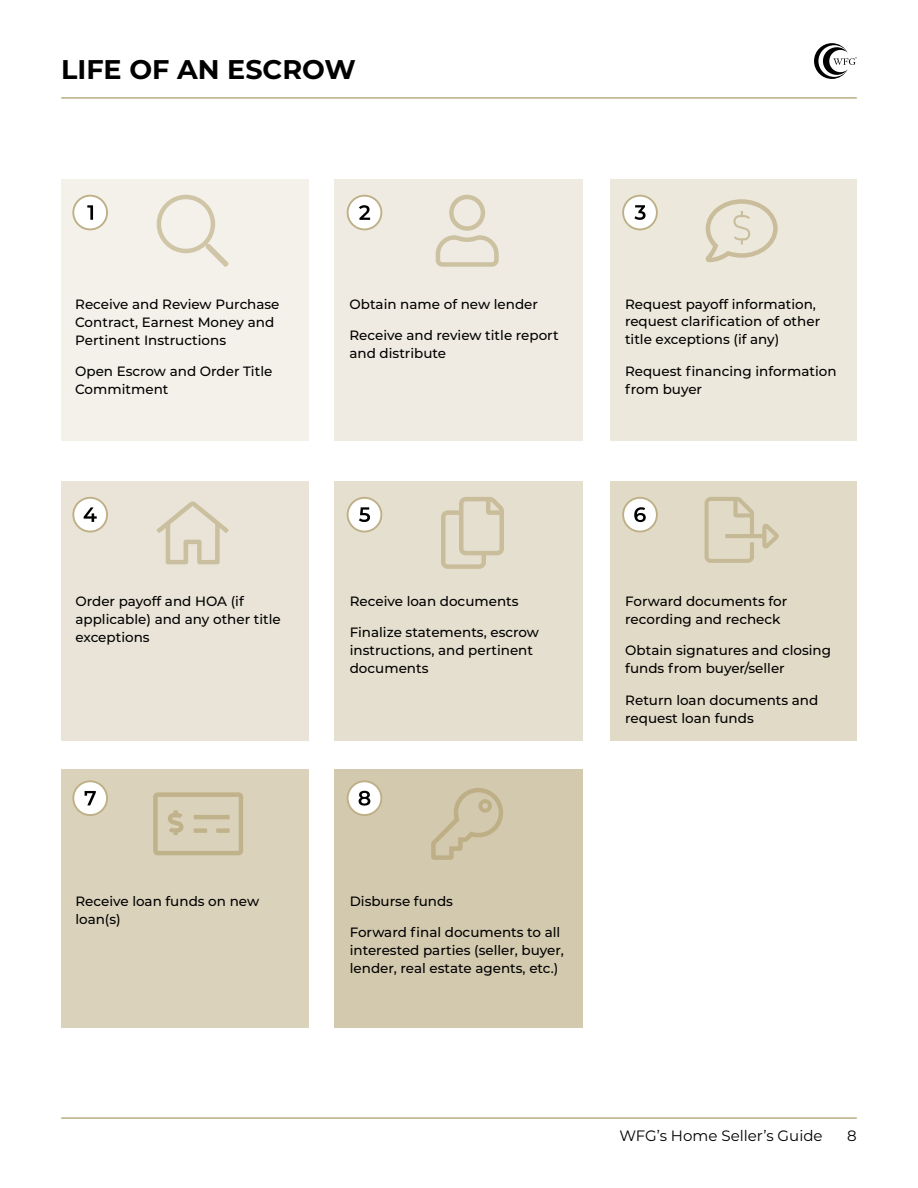
<style>
.page{position:relative;width:918px;height:1188px;background:#fff}
.page>*{position:absolute;margin:0;border:0;box-sizing:border-box;transform-origin:0 0}
.t1{font:300 66px "Font Awesome 5 Pro";color:#beaf86}
.t2{font:700 27px "Montserrat";color:#000}
.t3{font:15px "Montserrat";color:#000}
.t4{font:500 13.5px/18px "Montserrat";color:#000}
</style>
<div class="page">
<hr style="left:61px;top:97px;width:796px;height:2px;background:#beaf86">
<svg style="left:814px;top:43px;width:43px;height:36px"></svg>
<hr style="left:61px;top:1117px;width:796px;height:2px;background:#beaf86">
<div style="left:61px;top:180px;width:248px;height:261px;background:#f4f1ea"></div>
<div style="left:61px;top:481px;width:248px;height:260px;background:#e9e4d7"></div>
<div style="left:61px;top:769px;width:248px;height:259px;background:#dad2bb"></div>
<div style="left:335px;top:180px;width:248px;height:261px;background:#efebe2"></div>
<div style="left:335px;top:481px;width:248px;height:260px;background:#e5dfcf"></div>
<div style="left:335px;top:769px;width:248px;height:259px;background:#d3c9ae"></div>
<div style="left:610px;top:180px;width:247px;height:261px;background:#ece8dc"></div>
<div style="left:610px;top:481px;width:247px;height:260px;background:#e1dac7"></div>
<div style="left:348px;top:498px;width:33px;height:34px;background:#fff;border-radius:50%"></div>
<div style="left:347px;top:497px;width:35px;height:35px;border:2px solid #beaf86;border-radius:50%"></div>
<svg style="left:359px;top:507px;width:11px;height:15px"></svg>
<div style="left:348px;top:781px;width:33px;height:34px;background:#fff;border-radius:50%"></div>
<div style="left:347px;top:780px;width:35px;height:36px;border:2px solid #beaf86;border-radius:50%"></div>
<svg style="left:359px;top:791px;width:11px;height:15px"></svg>
<div style="left:73px;top:498px;width:34px;height:34px;background:#fff;border-radius:50%"></div>
<div style="left:72px;top:497px;width:36px;height:35px;border:2px solid #beaf86;border-radius:50%"></div>
<svg style="left:84px;top:507px;width:13px;height:15px"></svg>
<div style="left:73px;top:781px;width:34px;height:34px;background:#fff;border-radius:50%"></div>
<div style="left:72px;top:780px;width:36px;height:36px;border:2px solid #beaf86;border-radius:50%"></div>
<svg style="left:85px;top:791px;width:11px;height:14px"></svg>
<div style="left:623px;top:196px;width:34px;height:33px;background:#fff;border-radius:50%"></div>
<div style="left:622px;top:195px;width:36px;height:35px;border:2px solid #beaf86;border-radius:50%"></div>
<svg style="left:634px;top:205px;width:12px;height:15px"></svg>
<div style="left:623px;top:498px;width:34px;height:34px;background:#fff;border-radius:50%"></div>
<div style="left:622px;top:497px;width:36px;height:36px;border:2px solid #beaf86;border-radius:50%"></div>
<svg style="left:634px;top:507px;width:12px;height:15px"></svg>
<div style="left:348px;top:196px;width:33px;height:33px;background:#fff;border-radius:50%"></div>
<div style="left:347px;top:195px;width:35px;height:35px;border:2px solid #beaf86;border-radius:50%"></div>
<svg style="left:359px;top:205px;width:11px;height:15px"></svg>
<div style="left:73px;top:196px;width:34px;height:33px;background:#fff;border-radius:50%"></div>
<div style="left:72px;top:195px;width:36px;height:35px;border:2px solid #beaf86;border-radius:50%"></div>
<svg style="left:87px;top:205px;width:6px;height:15px"></svg>
<svg style="left:441px;top:497px;width:63px;height:72px"></svg>
<svg style="left:733px;top:211px;width:18px;height:34px"></svg>
<h2 class="t2" style="left:61px;top:50px;width:296px">LIFE OF AN ESCROW</h2>
<p class="t4" style="left:75px;top:294px;width:206px">Receive and Review Purchase<br>Contract, Earnest Money and<br>Pertinent Instructions</p>
<p class="t4" style="left:75px;top:362px;width:199px">Open Escrow and Order Title<br>Commitment</p>
<p class="t4" style="left:75px;top:592px;width:207px">Order payoff and HOA (if applicable) and any other title exceptions</p>
<p class="t4" style="left:75px;top:891px;width:185px">Receive loan funds on new loan(s)</p>
<p class="t4" style="left:349px;top:294px;width:190px">Obtain name of new lender</p>
<p class="t4" style="left:349px;top:326px;width:211px">Receive and review title report and distribute</p>
<p class="t4" style="left:350px;top:592px;width:170px">Receive loan documents</p>
<p class="t4" style="left:350px;top:623px;width:191px">Finalize statements, escrow instructions, and pertinent documents</p>
<p class="t4" style="left:625px;top:294px;width:197px">Request payoff information, request clarification of other title exceptions (if any)</p>
<p class="t4" style="left:625px;top:362px;width:213px">Request financing information from buyer</p>
<h1 class="t1" style="left:705px;top:497px;width:76px">■</h1>
<p class="t4" style="left:625px;top:592px;width:163px">Forward documents for recording and recheck</p>
<p class="t4" style="left:625px;top:641px;width:207px">Obtain signatures and closing funds from buyer/seller</p>
<p class="t4" style="left:625px;top:691px;width:195px">Return loan documents and request loan funds</p>
<p class="t4" style="left:350px;top:891px;width:105px">Disburse funds</p>
<p class="t4" style="left:350px;top:923px;width:216px">Forward final documents to all interested parties (seller, buyer, lender, real estate agents, etc.)</p>
<p class="t3" style="left:619px;top:1125px;width:205px">WFG’s Home Seller’s Guide</p>
<p class="t3" style="left:847px;top:1125px;width:11px">8</p>
</div>
